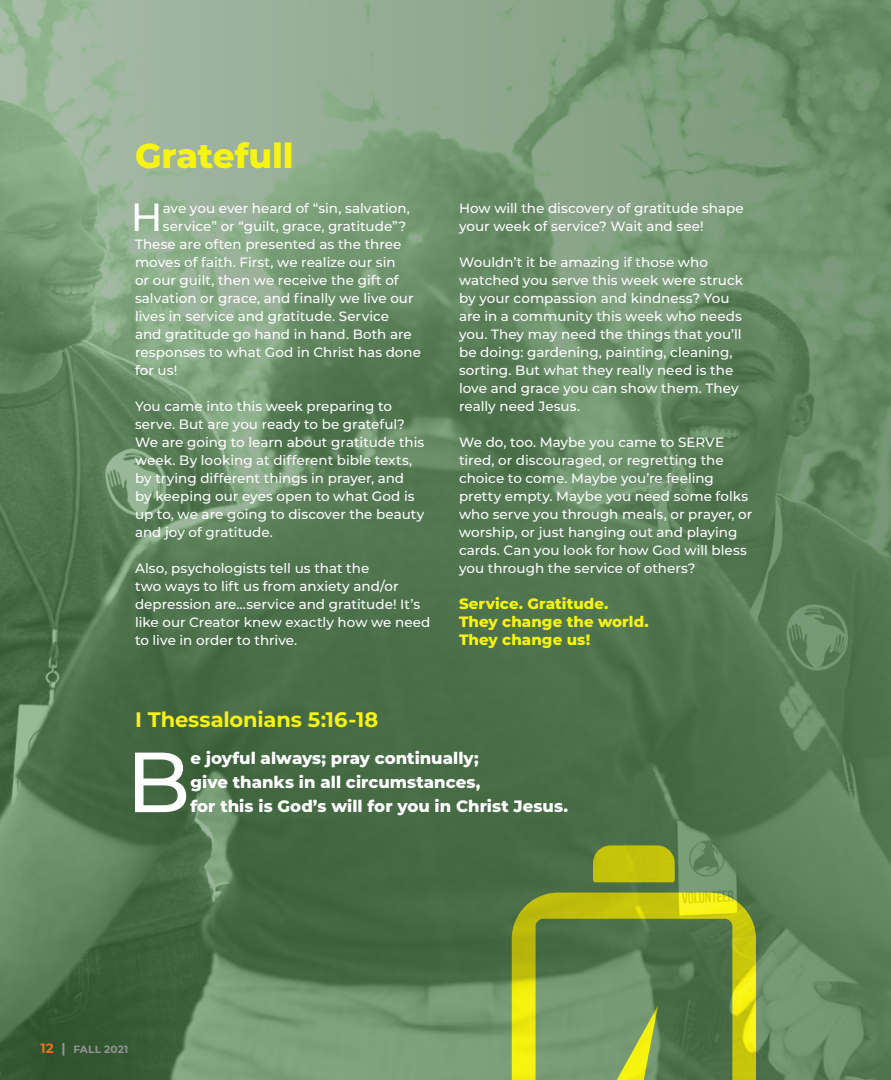
<style>
.page{position:relative;width:891px;height:1080px;background:#fff}
.page>*{position:absolute;margin:0;border:0;box-sizing:border-box;transform-origin:0 0}
.t1{font:500 85.05px "Montserrat";color:#fff}
.t2{font:500 39.15px "Montserrat";color:#fff}
.t3{font:800 34.5px "Montserrat";letter-spacing:-.005em;color:#f7f410}
.t4{font:700 21px "Montserrat";letter-spacing:-.005em;color:#f7f410}
.t5{font:800 16.5px/24px "Montserrat";color:#fff}
.t6{font:800 15px/18px "Montserrat";letter-spacing:.005em;color:#f7f410}
.t7{font:500 13.5px/18px "Montserrat";color:#fff}
.t8{font:700 10.5px "Montserrat";letter-spacing:.02em;color:#939393}
.s1{font-size:13.5px;color:#f36e21}
.s2{font-size:13.5px}
</style>
<div class="page">
<img style="left:0;top:0;width:891px;height:1080px">
<h3 class="t3" style="left:135px;top:131px;width:160px">Gratefull</h3>
<h2 class="t2" style="left:131px;top:190px;width:33px">H</h2>
<p class="t7" style="left:163px;top:199px;width:249px">ave you ever heard of “sin, salvation,</p>
<p class="t7" style="left:163px;top:217px;width:245px">service” or “guilt, grace, gratitude”?</p>
<p class="t7" style="left:135px;top:235px;width:268px">These are often presented as the three</p>
<p class="t7" style="left:135px;top:253px;width:262px">moves of faith. First, we realize our sin</p>
<p class="t7" style="left:135px;top:271px;width:265px">or our guilt, then we receive the gift of</p>
<p class="t7" style="left:135px;top:289px;width:280px">salvation or grace, and finally we live our</p>
<p class="t7" style="left:135px;top:307px;width:256px">lives in service and gratitude. Service</p>
<p class="t7" style="left:135px;top:325px;width:278px">and gratitude go hand in hand. Both are</p>
<p class="t7" style="left:135px;top:343px;width:288px">responses to what God in Christ has done</p>
<p class="t7" style="left:135px;top:361px;width:44px">for us!</p>
<p class="t7" style="left:135px;top:397px;width:291px">You came into this week preparing to serve. But are you ready to be grateful?<br>We are going to learn about gratitude this week. By looking at different bible texts, by trying different things in prayer, and<br>by keeping our eyes open to what God is up to, we are going to discover the beauty and joy of gratitude.</p>
<p class="t7" style="left:135px;top:559px;width:297px">Also, psychologists tell us that the<br>two ways to lift us from anxiety and/or depression are…service and gratitude! It’s like our Creator knew exactly how we need to live in order to thrive.</p>
<p class="t7" style="left:459px;top:199px;width:286px">How will the discovery of gratitude shape your week of service? Wait and see!</p>
<p class="t7" style="left:459px;top:253px;width:286px">Wouldn’t it be amazing if those who watched you serve this week were struck by your compassion and kindness? You are in a community this week who needs you. They may need the things that you’ll be doing: gardening, painting, cleaning, sorting. But what they really need is the love and grace you can show them. They really need Jesus.</p>
<p class="t7" style="left:459px;top:433px;width:295px">We do, too. Maybe you came to SERVE tired, or discouraged, or regretting the choice to come. Maybe you’re feeling pretty empty. Maybe you need some folks who serve you through meals, or prayer, or worship, or just hanging out and playing cards. Can you look for how God will bless you through the service of others?</p>
<p class="t6" style="left:459px;top:594px;width:191px">Service. Gratitude.<br>They change the world.<br>They change us!</p>
<h3 class="t4" style="left:135px;top:704px;width:245px">I Thessalonians 5:16-18</h3>
<h1 class="t1" style="left:126px;top:723px;width:66px">B</h1>
<p class="t5" style="left:190px;top:745px;width:379px">e joyful always; pray continually;<br>give thanks in all circumstances,<br>for this is God’s will for you in Christ Jesus.</p>
<p class="t8" style="left:40px;top:1041px;width:89px"><span class="s1">12</span> <span class="s2">|</span> FALL 2021</p>
</div>
